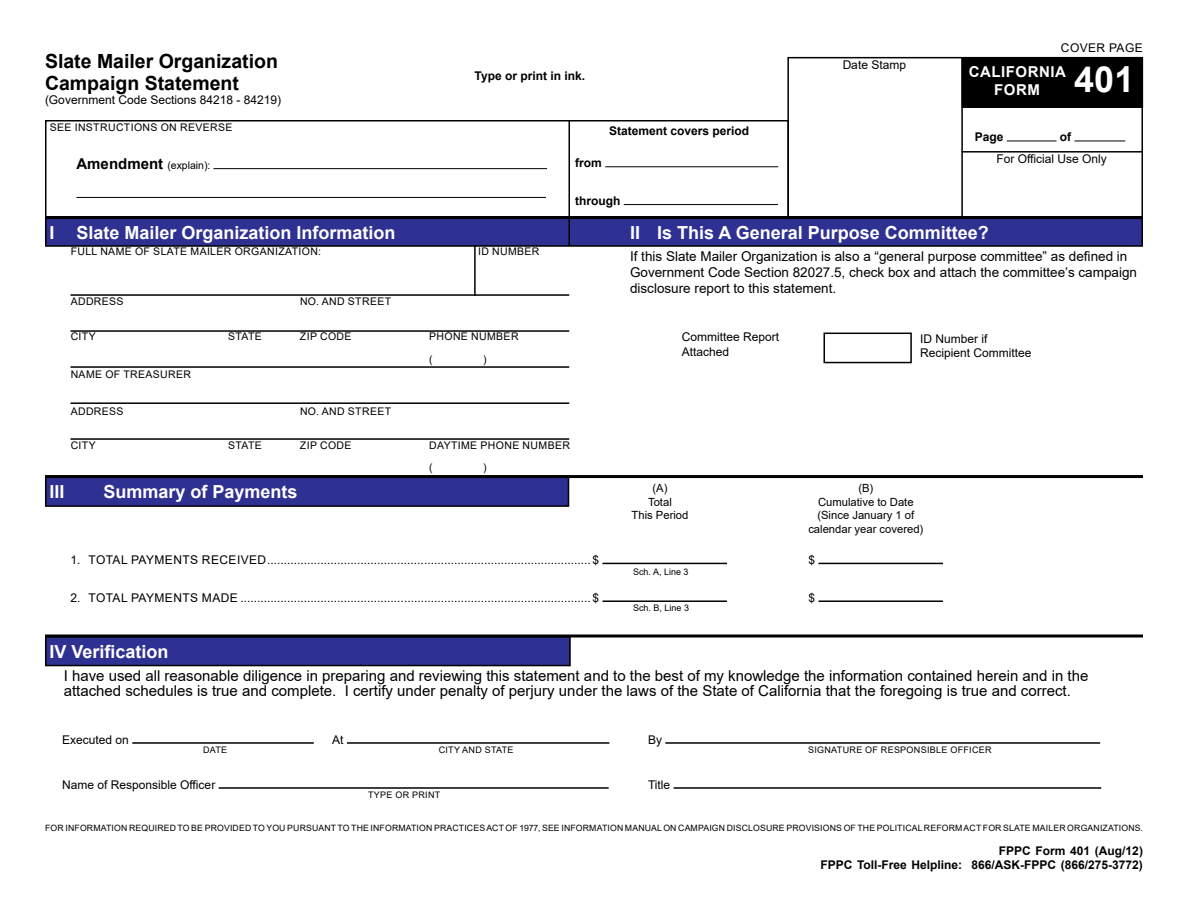
<style>
.page{position:relative;width:1188px;height:918px;background:#fff}
.page>*{position:absolute;margin:0;border:0;box-sizing:border-box;transform-origin:0 0}
.t1{font:700 36px "Arial";color:#fff}
.Title{font:700 19.5px "Arial";color:#000}
.Subhead{font:700 18px "Arial";color:#fff}
.Verification_Text{font:15px/14.4px "Arial";color:#000}
.t2{font:700 15px/18px "Arial";letter-spacing:.035em;color:#fff;text-align:center}
.Body_Text_2{font:13.5px/16.2px "Arial";color:#000}
.Name_Address{font:12px "Arial";letter-spacing:.035em;color:#000}
.Tiny_Print{font:700 12px/14.4px "Arial";color:#000;text-align:right}
.Body_Text_2-2{font:12px "Arial";color:#000}
.Verification_Text-2{font:12px "Arial";color:#000}
.Gov__Codes{font:12px "Arial";color:#000}
.Name_Address-2{font:12px "Arial";letter-spacing:.015em;color:#000}
.Subhead_3{font:12px "Arial";letter-spacing:.035em;color:#000}
.t3{font:11.25px "Arial";color:#000}
.Name_Address-3{font:10.5px "Arial";letter-spacing:.035em;color:#000}
.Verification_Text-3{font:10.5px "Arial";color:#000}
.For_Info{font:9px "Arial";letter-spacing:.035em;color:#000}
.For_Info-2{font:8.7px "Arial";letter-spacing:.02em;color:#000}
.s1{font-weight:700;font-size:15px}
</style>
<div class="page">
<div style="left:46px;top:637px;width:524px;height:29px;background:#2e3092"></div>
<div style="left:45px;top:636px;width:526px;height:30px;border:2px solid #000"></div>
<div style="left:46px;top:477px;width:522px;height:29px;background:#2e3092"></div>
<div style="left:45px;top:477px;width:524px;height:30px;border:2px solid #000"></div>
<div style="left:46px;top:217px;width:1096px;height:29px;background:#2e3092"></div>
<div style="left:45px;top:216px;width:1098px;height:31px;border:2px solid #000"></div>
<svg style="left:45px;top:634px;width:1098px;height:4px;background:#313134"></svg>
<div style="left:787px;top:57px;width:356px;height:162px;border:2px solid #000"></div>
<div style="left:962px;top:58px;width:181px;height:49px;background:#000"></div>
<div style="left:962px;top:57px;width:181px;height:51px;border:1px solid #000"></div>
<hr style="left:961px;top:58px;width:2px;height:160px;background:#000">
<hr style="left:605px;top:166px;width:173px;height:1px;background:#000">
<hr style="left:624px;top:204px;width:154px;height:1px;background:#000">
<div style="left:45px;top:120px;width:744px;height:99px;border:2px solid #000"></div>
<hr style="left:962px;top:151px;width:181px;height:2px;background:#000">
<hr style="left:1007px;top:141px;width:50px;height:1px;background:#000">
<hr style="left:1075px;top:141px;width:50px;height:1px;background:#000">
<hr style="left:132px;top:742px;width:182px;height:2px;background:#000">
<hr style="left:347px;top:742px;width:262px;height:2px;background:#000">
<hr style="left:219px;top:787px;width:390px;height:2px;background:#000">
<hr style="left:665px;top:742px;width:435px;height:2px;background:#000">
<hr style="left:674px;top:787px;width:427px;height:2px;background:#000">
<hr style="left:213px;top:168px;width:334px;height:1px;background:#000">
<hr style="left:76px;top:197px;width:470px;height:1px;background:#000">
<hr style="left:70px;top:330px;width:499px;height:2px;background:#000">
<hr style="left:70px;top:366px;width:499px;height:2px;background:#000">
<hr style="left:70px;top:294px;width:499px;height:2px;background:#000">
<hr style="left:474px;top:245px;width:2px;height:51px;background:#000">
<hr style="left:70px;top:402px;width:499px;height:2px;background:#000">
<hr style="left:70px;top:438px;width:499px;height:2px;background:#000">
<hr style="left:45px;top:475px;width:1098px;height:3px;background:#000">
<hr style="left:603px;top:563px;width:124px;height:1px;background:#000">
<hr style="left:819px;top:563px;width:124px;height:1px;background:#000">
<hr style="left:603px;top:600px;width:124px;height:2px;background:#000">
<hr style="left:819px;top:600px;width:124px;height:2px;background:#000">
<div style="left:824px;top:333px;width:88px;height:30px;border:2px solid #000"></div>
<hr style="left:568px;top:121px;width:2px;height:125px;background:#000">
<h1 class="Title" style="left:45px;top:48px;width:234px">Slate Mailer Organization</h1>
<h1 class="Title" style="left:45px;top:69px;width:195px">Campaign Statement</h1>
<p class="Gov__Codes" style="left:45px;top:92px;width:238px">(Government Code Sections 84218 - 84219)</p>
<p class="Name_Address-3" style="left:50px;top:120px;width:184px">SEE INSTRUCTIONS ON REVERSE</p>
<p class="Verification_Text-3" style="left:76px;top:158px;width:136px"><span class="s1">Amendment</span> (explain):</p>
<p class="Tiny_Print" style="left:475px;top:69px;width:112px">Type or print in ink.</p>
<p class="Tiny_Print" style="left:609px;top:123px;width:142px">Statement covers period</p>
<p class="Tiny_Print" style="left:575px;top:156px;width:28px">from</p>
<p class="Tiny_Print" style="left:575px;top:194px;width:47px">through</p>
<p class="Name_Address-2" style="left:843px;top:56px;width:65px">Date Stamp</p>
<p class="Subhead_3" style="left:1061px;top:40px;width:83px">COVER PAGE</p>
<p class="t2" style="left:969px;top:63px;width:99px">CALIFORNIA<br>FORM</p>
<h1 class="t1" style="left:1074px;top:54px;width:62px">401</h1>
<p class="Tiny_Print" style="left:975px;top:130px;width:30px">Page</p>
<p class="Tiny_Print" style="left:1060px;top:130px;width:13px">of</p>
<p class="Name_Address-2" style="left:996px;top:151px;width:112px">For Official Use Only</p>
<p class="Subhead" style="left:50px;top:220px;width:348px">I Slate Mailer Organization Information</p>
<p class="Subhead" style="left:630px;top:220px;width:360px">II Is This A General Purpose Committee?</p>
<p class="Name_Address-3" style="left:71px;top:245px;width:252px">FULL NAME OF SLATE MAILER ORGANIZATION:</p>
<p class="Name_Address-3" style="left:71px;top:294px;width:54px">ADDRESS</p>
<p class="Name_Address-3" style="left:300px;top:294px;width:93px">NO. AND STREET</p>
<p class="Name_Address-3" style="left:478px;top:244px;width:63px">ID NUMBER</p>
<p class="Body_Text_2" style="left:630px;top:248px;width:509px">If this Slate Mailer Organization is also a “general purpose committee” as defined in<br>Government Code Section 82027.5, check box and attach the committee’s campaign disclosure report to this statement.</p>
<p class="Name_Address-3" style="left:71px;top:329px;width:27px">CITY</p>
<p class="Name_Address-3" style="left:71px;top:367px;width:122px">NAME OF TREASURER</p>
<p class="Name_Address-3" style="left:228px;top:329px;width:35px">STATE</p>
<p class="Name_Address-3" style="left:300px;top:329px;width:53px">ZIP CODE</p>
<p class="Name_Address-3" style="left:429px;top:329px;width:91px">PHONE NUMBER</p>
<p class="Name_Address-3" style="left:429px;top:352px;width:5px">(</p>
<p class="Name_Address-3" style="left:483px;top:352px;width:5px">)</p>
<p class="Body_Text_2-2" style="left:682px;top:329px;width:99px">Committee Report</p>
<p class="Body_Text_2-2" style="left:682px;top:343px;width:49px">Attached</p>
<p class="Body_Text_2-2" style="left:920px;top:331px;width:69px">ID Number if</p>
<p class="Body_Text_2-2" style="left:920px;top:345px;width:113px">Recipient Committee</p>
<p class="Name_Address-3" style="left:71px;top:404px;width:54px">ADDRESS</p>
<p class="Name_Address-3" style="left:300px;top:404px;width:93px">NO. AND STREET</p>
<p class="Name_Address-3" style="left:71px;top:438px;width:27px">CITY</p>
<p class="Name_Address-3" style="left:228px;top:438px;width:35px">STATE</p>
<p class="Name_Address-3" style="left:300px;top:438px;width:53px">ZIP CODE</p>
<p class="Name_Address-3" style="left:429px;top:438px;width:142px">DAYTIME PHONE NUMBER</p>
<p class="Name_Address-3" style="left:429px;top:460px;width:5px">(</p>
<p class="Name_Address-3" style="left:483px;top:460px;width:5px">)</p>
<p class="Subhead" style="left:50px;top:479px;width:17px">III</p>
<p class="Subhead" style="left:104px;top:479px;width:196px">Summary of Payments</p>
<p class="t3" style="left:653px;top:481px;width:16px">(A)</p>
<p class="t3" style="left:648px;top:494px;width:25px">Total</p>
<p class="t3" style="left:632px;top:508px;width:58px">This Period</p>
<p class="t3" style="left:858px;top:481px;width:16px">(B)</p>
<p class="t3" style="left:818px;top:494px;width:97px">Cumulative to Date</p>
<p class="t3" style="left:817px;top:508px;width:98px">(Since January 1 of</p>
<p class="t3" style="left:808px;top:521px;width:117px">calendar year covered)</p>
<p class="Name_Address" style="left:70px;top:552px;width:530px">1. TOTAL PAYMENTS RECEIVED................................................................................................. $</p>
<p class="Name_Address-2" style="left:808px;top:552px;width:8px">$</p>
<p class="For_Info" style="left:633px;top:566px;width:57px">Sch. A, Line 3</p>
<p class="Name_Address" style="left:70px;top:590px;width:530px">2. TOTAL PAYMENTS MADE ......................................................................................................... $</p>
<p class="Name_Address-2" style="left:808px;top:590px;width:8px">$</p>
<p class="For_Info" style="left:633px;top:602px;width:58px">Sch. B, Line 3</p>
<p class="Subhead" style="left:50px;top:639px;width:121px">IV Verification</p>
<p class="Verification_Text" style="left:64px;top:669px;width:1026px">I have used all reasonable diligence in preparing and reviewing this statement and to the best of my knowledge the information contained herein and in the attached schedules is true and complete. I certify under penalty of perjury under the laws of the State of California that the foregoing is true and correct.</p>
<p class="Verification_Text-2" style="left:62px;top:731px;width:68px">Executed on</p>
<p class="Verification_Text-2" style="left:332px;top:731px;width:13px">At</p>
<p class="For_Info" style="left:203px;top:744px;width:26px">DATE</p>
<p class="For_Info" style="left:439px;top:744px;width:76px">CITY AND STATE</p>
<p class="Verification_Text-2" style="left:62px;top:776px;width:155px">Name of Responsible Officer</p>
<p class="For_Info" style="left:368px;top:789px;width:74px">TYPE OR PRINT</p>
<p class="Verification_Text-2" style="left:648px;top:731px;width:16px">By</p>
<p class="Verification_Text-2" style="left:648px;top:776px;width:24px">Title</p>
<p class="For_Info" style="left:808px;top:744px;width:185px">SIGNATURE OF RESPONSIBLE OFFICER</p>
<p class="For_Info-2" style="left:45px;top:822px;width:1099px">FOR INFORMATION REQUIRED TO BE PROVIDED TO YOU PURSUANT TO THE INFORMATION PRACTICES ACT OF 1977, SEE INFORMATION MANUAL ON CAMPAIGN DISCLOSURE PROVISIONS OF THE POLITICAL REFORM ACT FOR SLATE MAILER ORGANIZATIONS.</p>
<p class="Tiny_Print" style="left:820px;top:843px;width:324px">FPPC Form 401 (Aug/12)<br>FPPC Toll-Free Helpline: 866/ASK-FPPC (866/275-3772)</p>
</div>
